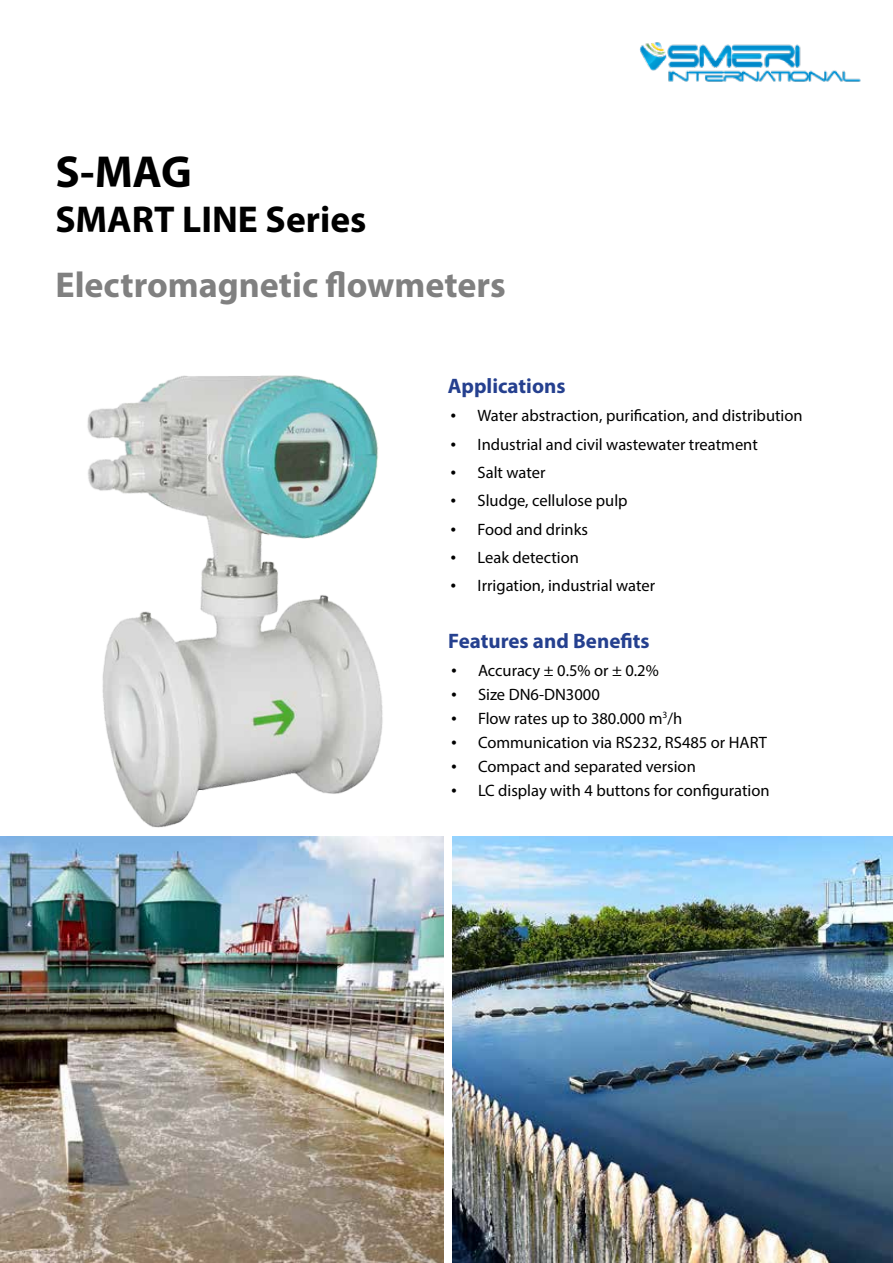
<style>
.page{position:relative;width:893px;height:1263px;background:#fff}
.page>*{position:absolute;margin:0;border:0;box-sizing:border-box;transform-origin:0 0}
.t1{font:700 45px "Myriad Pro";color:#000}
.t2{font:700 37.5px "Myriad Pro";color:#000}
.t3{font:700 36px "Myriad Pro";color:#808080}
.t4{font:700 21px "Myriad Pro";color:#25408f}
.t5{font:16.5px "Myriad Pro";color:#000}
.s1{font-family:"Times New Roman"}
</style>
<div class="page">
<img style="left:639px;top:42px;width:222px;height:40px">
<img style="left:87px;top:375px;width:296px;height:452px">
<img style="left:0;top:836px;width:443px;height:427px">
<img style="left:452px;top:837px;width:441px;height:426px">
<h1 class="t1" style="left:55px;top:142px;width:138px">S-MAG</h1>
<h2 class="t2" style="left:55px;top:195px;width:313px">SMART LINE Series</h2>
<h3 class="t3" style="left:55px;top:261px;width:452px">Electromagnetic flowmeters</h3>
<p class="t4" style="left:448px;top:372px;width:119px">Applications</p>
<p class="t5" style="left:451px;top:406px;width:354px"><span class="s1">•</span> Water abstraction, purification, and distribution</p>
<p class="t5" style="left:451px;top:434px;width:309px"><span class="s1">•</span> Industrial and civil wastewater treatment</p>
<p class="t5" style="left:451px;top:462px;width:96px"><span class="s1">•</span> Salt water</p>
<p class="t5" style="left:451px;top:491px;width:179px"><span class="s1">•</span> Sludge, cellulose pulp</p>
<p class="t5" style="left:451px;top:519px;width:139px"><span class="s1">•</span> Food and drinks</p>
<p class="t5" style="left:451px;top:547px;width:130px"><span class="s1">•</span> Leak detection</p>
<p class="t5" style="left:451px;top:576px;width:206px"><span class="s1">•</span> Irrigation, industrial water</p>
<p class="t4" style="left:448px;top:627px;width:203px">Features and Benefits</p>
<p class="t5" style="left:451px;top:660px;width:209px"><span class="s1">•</span> Accuracy ± 0.5% or ± 0.2%</p>
<p class="t5" style="left:451px;top:684px;width:150px"><span class="s1">•</span> Size DN6-DN3000</p>
<p class="t5" style="left:451px;top:708px;width:233px"><span class="s1">•</span> Flow rates up to 380.000 m<sup>3</sup>/h</p>
<p class="t5" style="left:451px;top:732px;width:317px"><span class="s1">•</span> Communication via RS232, RS485 or HART</p>
<p class="t5" style="left:451px;top:756px;width:246px"><span class="s1">•</span> Compact and separated version</p>
<p class="t5" style="left:451px;top:780px;width:320px"><span class="s1">•</span> LC display with 4 buttons for configuration</p>
</div>
